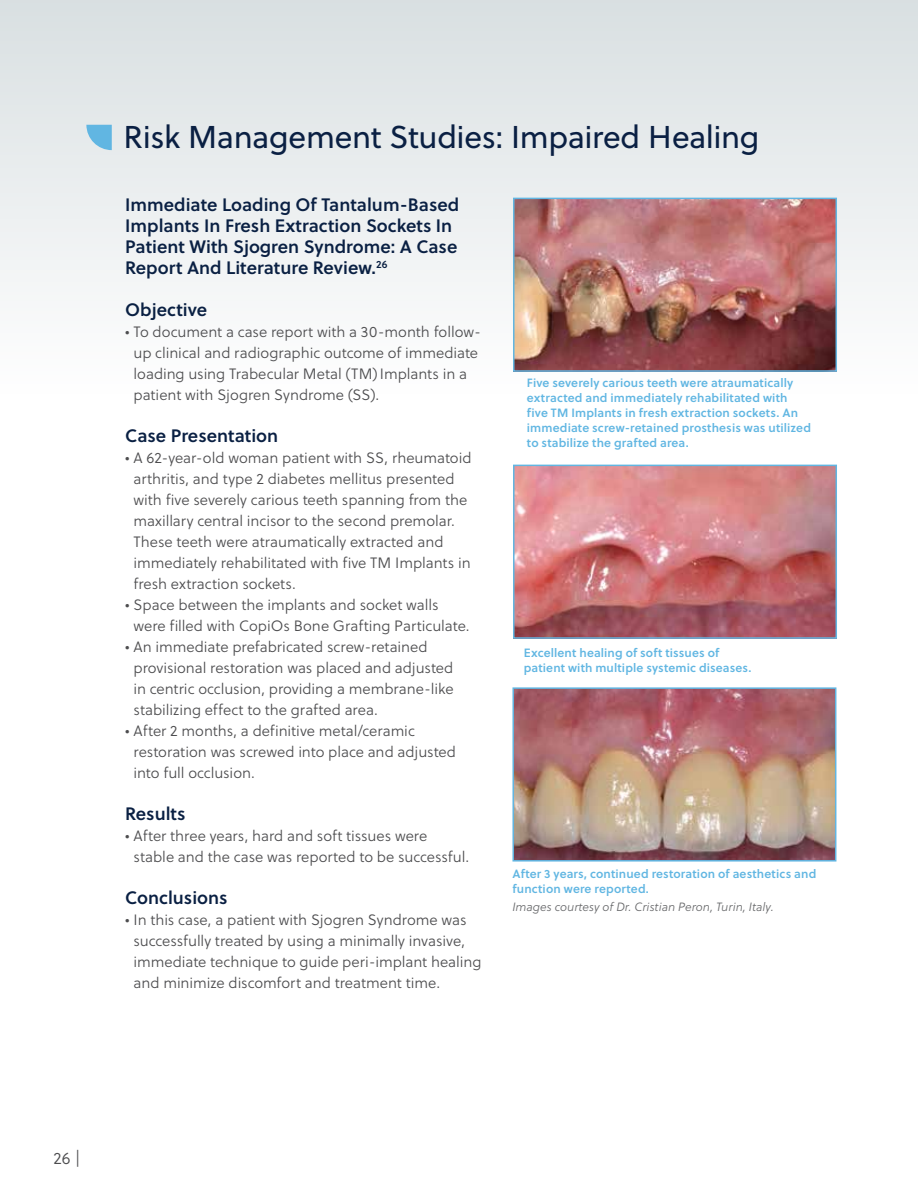
<style>
.page{position:relative;width:918px;height:1188px;background:#fff}
.page>*{position:absolute;margin:0;border:0;box-sizing:border-box;transform-origin:0 0}
.t1{font:31.5px "Soleil";letter-spacing:-.015em;color:#0a2043}
.t2{font:18px/21px "Soleil Sb";color:#0a2043}
.t3{font:16.5px "Soleil Lt";color:#4d4d4f}
.t4{font:15px/21px "Soleil Lt";color:#4d4d4f}
.t5{font:12px/15px "Soleil Sb";letter-spacing:.01em;color:#61b6e2}
.t6{font:italic 12px "Soleil Lt";color:#696a6c}
</style>
<div class="page">
<div style="left:0;top:0;width:918px;height:796px;background:linear-gradient(to bottom,#e2e7e9,#fff)"></div>
<img style="left:516px;top:201px;width:318px;height:168px">
<div style="left:513px;top:198px;width:324px;height:174px;border:2px solid #61b6e2"></div>
<img style="left:516px;top:468px;width:318px;height:168px">
<div style="left:513px;top:465px;width:324px;height:174px;border:2px solid #61b6e2"></div>
<img style="left:515px;top:690px;width:318px;height:169px">
<div style="left:512px;top:687px;width:324px;height:175px;border:2px solid #61b6e2"></div>
<svg style="left:86px;top:125px;width:26px;height:25px"></svg>
<h1 class="t1" style="left:124px;top:118px;width:637px">Risk Management Studies: Impaired Healing</h1>
<p class="t2" style="left:125px;top:195px;width:336px">Immediate Loading Of Tantalum-Based Implants In Fresh Extraction Sockets In Patient With Sjogren Syndrome: A Case Report And Literature Review.<sup>26</sup></p>
<p class="t2" style="left:125px;top:300px;width:84px">Objective</p>
<p class="t4" style="left:134px;top:322px;width:349px;text-indent:-8px">• To document a case report with a 30-month follow&shy;up clinical and radiographic outcome of immediate loading using Trabecular Metal (TM)Implants in a patient with Sjogren Syndrome (SS).</p>
<p class="t2" style="left:125px;top:426px;width:154px">Case Presentation</p>
<p class="t4" style="left:134px;top:448px;width:340px;text-indent:-8px">• A 62-year-old woman patient with SS, rheumatoid arthritis, and type 2 diabetes mellitus presented with five severely carious teeth spanning from the maxillary central incisor to the second premolar.<br>These teeth were atraumatically extracted and immediately rehabilitated with five TM Implants in fresh extraction sockets.</p>
<p class="t4" style="left:134px;top:595px;width:338px;text-indent:-8px">• Space between the implants and socket walls were filled with CopiOs Bone Grafting Particulate.</p>
<p class="t4" style="left:134px;top:637px;width:322px;text-indent:-8px">• An immediate prefabricated screw-retained provisional restoration was placed and adjusted in centric occlusion, providing a membrane-like stabilizing effect to the grafted area.</p>
<p class="t4" style="left:134px;top:721px;width:324px;text-indent:-8px">• After 2 months, a definitive metal/ceramic restoration was screwed into place and adjusted into full occlusion.</p>
<p class="t2" style="left:125px;top:804px;width:62px">Results</p>
<p class="t4" style="left:134px;top:826px;width:337px;text-indent:-8px">• After three years, hard and soft tissues were stable and the case was reported to be successful.</p>
<p class="t2" style="left:125px;top:888px;width:104px">Conclusions</p>
<p class="t4" style="left:134px;top:910px;width:349px;text-indent:-8px">• In this case, a patient with Sjogren Syndrome was successfully treated by using a minimally invasive, immediate technique to guide peri-implant healing and minimize discomfort and treatment time.</p>
<p class="t5" style="left:527px;top:376px;width:286px">Five severely carious teeth were atraumatically extracted and immediately rehabilitated with five TM Implants in fresh extraction sockets. An immediate screw-retained prosthesis was utilized to stabilize the grafted area.</p>
<p class="t5" style="left:524px;top:645px;width:229px">Excellent healing of soft tissues of patient with multiple systemic diseases.</p>
<p class="t5" style="left:512px;top:866px;width:305px">After 3 years, continued restoration of aesthetics and function were reported.</p>
<p class="t6" style="left:512px;top:899px;width:263px">Images courtesy of Dr. Cristian Peron, Turin, Italy.</p>
<p class="t3" style="left:54px;top:1148px;width:28px">26 |</p>
</div>
